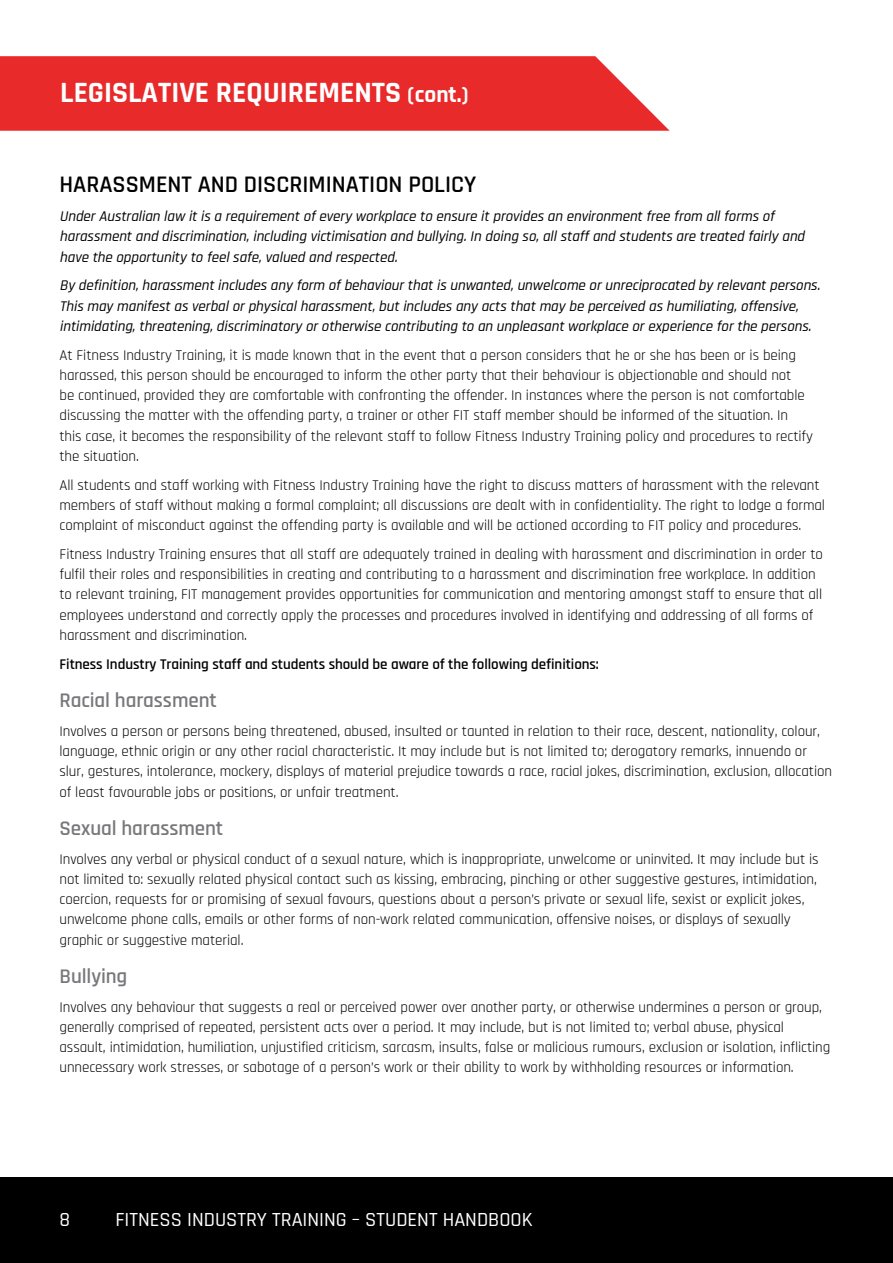
<style>
.page{position:relative;width:893px;height:1263px;background:#fff}
.page>*{position:absolute;margin:0;border:0;box-sizing:border-box;transform-origin:0 0}
.t1{font:700 29.85px "Rajdhani";color:#fff}
.t2{font:600 24px "Rajdhani";color:#000}
.t3{font:600 21px "Rajdhani";letter-spacing:-.005em;color:#77787b}
.t4{font:500 20.25px "Rajdhani";color:#fff}
.t5{font:15px/20.2px "Rajdhani";letter-spacing:-.005em;color:#000}
.t6{font:italic 500 15px/20.2px "Rajdhani";color:#000}
.t7{font:600 15px "Rajdhani";letter-spacing:-.005em;color:#000}
.s1{font-size:23.4px}
</style>
<div class="page">
<div style="left:0;top:1178px;width:893px;height:85px;background:#000"></div>
<svg style="left:0;top:56px;width:670px;height:75px;background:#ea3637"></svg>
<h1 class="t1" style="left:60px;top:74px;width:410px">LEGISLATIVE REQUIREMENTS <span class="s1">(cont.)</span></h1>
<h2 class="t2" style="left:60px;top:170px;width:418px">HARASSMENT AND DISCRIMINATION POLICY</h2>
<p class="t6" style="left:60px;top:207px;width:750px">UnderAustralian law itis a requirementofevery workplace to ensure itprovides an environmentfree from allforms of harassmentand discrimination,including victimisation and bullying.In doing so,allstaffand students are treated fairly and have the opportunity to feelsafe,valued and respected.</p>
<p class="t6" style="left:60px;top:276px;width:765px">By definition,harassmentincludes any form ofbehaviourthatis unwanted,unwelcome orunreciprocated by relevantpersons.<br>This may manifestas verbalorphysicalharassment,butincludes any acts thatmay be perceived as humiliating,offensive, intimidating,threatening,discriminatory orotherwise contributing to an unpleasantworkplace orexperience forthe persons.</p>
<p class="t5" style="left:60px;top:345px;width:755px">At Fitness Industry Training, it is made known that in the event that a person considers that he or she has been or is being harassed, this person should be encouraged to inform the other party that their behaviour is objectionable and should not<br>be continued, provided they are comfortable with confronting the offender. In instances where the person is not comfortable discussing the matter with the offending party, a trainer or other FIT staff member should be informed of the situation. In this case, it becomes the responsibility of the relevant staff to follow Fitness Industry Training policy and procedures to rectify the situation.</p>
<p class="t5" style="left:60px;top:475px;width:767px">All students and staff working with Fitness Industry Training have the right to discuss matters of harassment with the relevant members of staff without making a formal complaint; all discussions are dealt with in confidentiality. The right to lodge a formal complaint of misconduct against the offending party is available and will be actioned according to FIT policy and procedures.</p>
<p class="t5" style="left:60px;top:544px;width:765px">Fitness Industry Training ensures that all staff are adequately trained in dealing with harassment and discrimination in order to fulfil their roles and responsibilities in creating and contributing to a harassment and discrimination free workplace. In addition to relevant training, FIT management provides opportunities for communication and mentoring amongst staff to ensure that all employees understand and correctly apply the processes and procedures involved in identifying and addressing of all forms of harassment and discrimination.</p>
<p class="t7" style="left:60px;top:655px;width:541px">Fitness Industry Training staff and students should be aware of the following definitions:</p>
<h3 class="t3" style="left:60px;top:688px;width:159px">Racial harassment</h3>
<p class="t5" style="left:60px;top:721px;width:774px">Involves a person or persons being threatened, abused, insulted or taunted in relation to their race, descent, nationality, colour, language, ethnic origin or any other racial characteristic. It may include but is not limited to; derogatory remarks, innuendo or slur, gestures, intolerance, mockery, displays of material prejudice towards a race, racial jokes, discrimination, exclusion, allocation of least favourable jobs or positions, or unfair treatment.</p>
<h3 class="t3" style="left:60px;top:815px;width:165px">Sexual harassment</h3>
<p class="t5" style="left:60px;top:849px;width:761px">Involves any verbal or physical conduct of a sexual nature, which is inappropriate, unwelcome or uninvited. It may include but is not limited to: sexually related physical contact such as kissing, embracing, pinching or other suggestive gestures, intimidation, coercion, requests for or promising of sexual favours, questions about a person’s private or sexual life, sexist or explicit jokes, unwelcome phone calls, emails or other forms of non-work related communication, offensive noises, or displays of sexually graphic or suggestive material.</p>
<h3 class="t3" style="left:60px;top:964px;width:69px">Bullying</h3>
<p class="t5" style="left:60px;top:997px;width:772px">Involves any behaviour that suggests a real or perceived power over another party, or otherwise undermines a person or group, generally comprised of repeated, persistent acts over a period. It may include, but is not limited to; verbal abuse, physical assault, intimidation, humiliation, unjustified criticism, sarcasm, insults, false or malicious rumours, exclusion or isolation, inflicting unnecessary work stresses, or sabotage of a person’s work or their ability to work by withholding resources or information.</p>
<h3 class="t4" style="left:60px;top:1208px;width:12px">8</h3>
<h3 class="t4" style="left:115px;top:1208px;width:419px">FITNESS INDUSTRY TRAINING – STUDENT HANDBOOK</h3>
</div>
